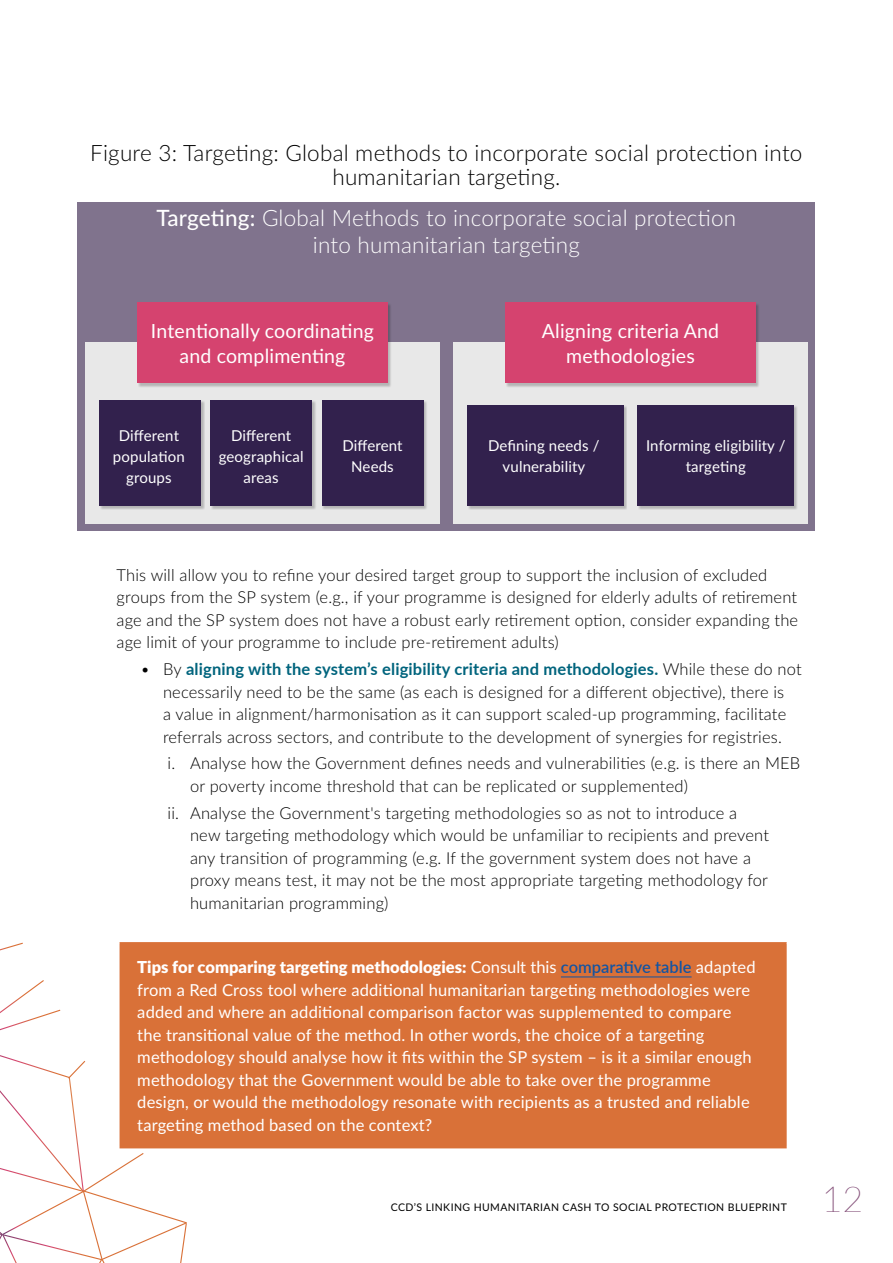
<style>
.page{position:relative;width:893px;height:1263px;background:#fff}
.page>*{position:absolute;margin:0;border:0;box-sizing:border-box;transform-origin:0 0}
.t1{font:100 36px "Lato";color:#85517a}
.t2{font:300 22.5px/24px "Lato";letter-spacing:.01em;color:#000;text-align:center}
.t3{font:300 22.5px/27px "Lato";letter-spacing:.01em;color:#fff;text-align:center}
.t4{font:19.5px/24.8px "Lato";letter-spacing:.01em;color:#fff;text-align:center}
.t5{font:300 16.5px/22.5px "Lato";letter-spacing:.01em;color:#000}
.t6{font:16.5px/22.5px "Lato";letter-spacing:.01em;color:#fff}
.t7{font:15px/21px "Lato";letter-spacing:.01em;color:#fff;text-align:center}
.t8{font:10.5px "Lato";letter-spacing:.04em;color:#000}
.s1{font-weight:500}
.s2{font-weight:700;color:#00647d}
.s3{font-weight:900}
.s4{font-weight:600;color:#1354a2}
</style>
<div class="page">
<svg style="left:0;top:942px;width:23px;height:9px"></svg>
<svg style="left:0;top:979px;width:188px;height:284px"></svg>
<div style="left:78px;top:202px;width:737px;height:329px;background:#80738d"></div>
<div style="left:120px;top:943px;width:666px;height:205px;background:#d97138"></div>
<hr style="left:120px;top:942px;width:667px;height:1px;background:#d97138">
<hr style="left:785px;top:943px;width:2px;height:204px;background:#d97138">
<hr style="left:120px;top:1147px;width:667px;height:1px;background:#d97138">
<hr style="left:561px;top:976px;width:131px;height:1px;background:#1354a2">
<div style="left:85px;top:343px;width:355px;height:181px;background:#e8e8e8"></div>
<div style="left:99px;top:401px;width:106px;height:109px;background:#000;opacity:.22"></div>
<div style="left:99px;top:400px;width:102px;height:106px;background:#32214d"></div>
<div style="left:211px;top:401px;width:105px;height:109px;background:#000;opacity:.22"></div>
<div style="left:210px;top:400px;width:102px;height:106px;background:#32214d"></div>
<div style="left:322px;top:401px;width:106px;height:109px;background:#000;opacity:.22"></div>
<div style="left:322px;top:400px;width:101px;height:106px;background:#32214d"></div>
<div style="left:138px;top:303px;width:253px;height:84px;background:#000;opacity:.22"></div>
<div style="left:137px;top:302px;width:250px;height:81px;background:#d5436f"></div>
<div style="left:453px;top:343px;width:355px;height:181px;background:#e8e8e8"></div>
<div style="left:468px;top:406px;width:159px;height:104px;background:#000;opacity:.22"></div>
<div style="left:467px;top:405px;width:156px;height:101px;background:#32214d"></div>
<div style="left:638px;top:406px;width:160px;height:104px;background:#000;opacity:.22"></div>
<div style="left:638px;top:405px;width:156px;height:101px;background:#32214d"></div>
<div style="left:506px;top:303px;width:253px;height:84px;background:#000;opacity:.22"></div>
<div style="left:505px;top:302px;width:250px;height:81px;background:#d5436f"></div>
<h2 class="t2" style="left:90px;top:141px;width:714px">Figure 3: Targeting: Global methods to incorporate social protection into humanitarian targeting.</h2>
<h2 class="t3" style="left:157px;top:204px;width:581px"><span class="s1">Targeting:</span> Global Methods to incorporate social protection into humanitarian targeting</h2>
<p class="t4" style="left:151px;top:318px;width:225px">Intentionally coordinating and complimenting</p>
<p class="t7" style="left:113px;top:424px;width:73px">Different population groups</p>
<p class="t7" style="left:219px;top:424px;width:86px">Different geographical areas</p>
<p class="t7" style="left:342px;top:434px;width:62px">Different<br>Needs</p>
<p class="t4" style="left:542px;top:318px;width:179px">Aligning criteria And methodologies</p>
<p class="t7" style="left:488px;top:434px;width:113px">Defining needs / vulnerability</p>
<p class="t7" style="left:646px;top:434px;width:141px">Informing eligibility / targeting</p>
<p class="t5" style="left:117px;top:563px;width:683px">This will allow you to refine your desired target group to support the inclusion of excluded groups from the SP system (e.g., if your programme is designed for elderly adults of retirement age and the SP system does not have a robust early retirement option, consider expanding the age limit of your programme to include pre-retirement adults)</p>
<p class="t5" style="left:141px;top:657px;width:663px;text-align:center">• By <span class="s2">aligning with the system’s eligibility criteria and methodologies.</span> While these do not necessarily need to be the same (as each is designed for a different objective), there is<br>a value in alignment/harmonisation as it can support scaled-up programming, facilitate referrals across sectors, and contribute to the development of synergies for registries.</p>
<p class="t5" style="left:190px;top:751px;width:612px;text-indent:-23px">i. Analyse how the Government defines needs and vulnerabilities (e.g. is there an MEB or poverty income threshold that can be replicated or supplemented)</p>
<p class="t5" style="left:190px;top:801px;width:580px;text-indent:-23px">ii. Analyse the Government's targeting methodologies so as not to introduce a new targeting methodology which would be unfamiliar to recipients and prevent any transition of programming (e.g. If the government system does not have a proxy means test, it may not be the most appropriate targeting methodology for humanitarian programming)</p>
<p class="t6" style="left:137px;top:955px;width:620px"><span class="s3">Tips for comparing targeting methodologies:</span> Consult this <span class="s4">comparative table</span> adapted from a Red Cross tool where additional humanitarian targeting methodologies were added and where an additional comparison factor was supplemented to compare the transitional value of the method. In other words, the choice of a targeting methodology should analyse how it fits within the SP system – is it a similar enough methodology that the Government would be able to take over the programme design, or would the methodology resonate with recipients as a trusted and reliable targeting method based on the context?</p>
<p class="t8" style="left:391px;top:1199px;width:398px">CCD’S LINKING HUMANITARIAN CASH TO SOCIAL PROTECTION BLUEPRINT</p>
<h1 class="t1" style="left:822px;top:1174px;width:43px">12</h1>
</div>
